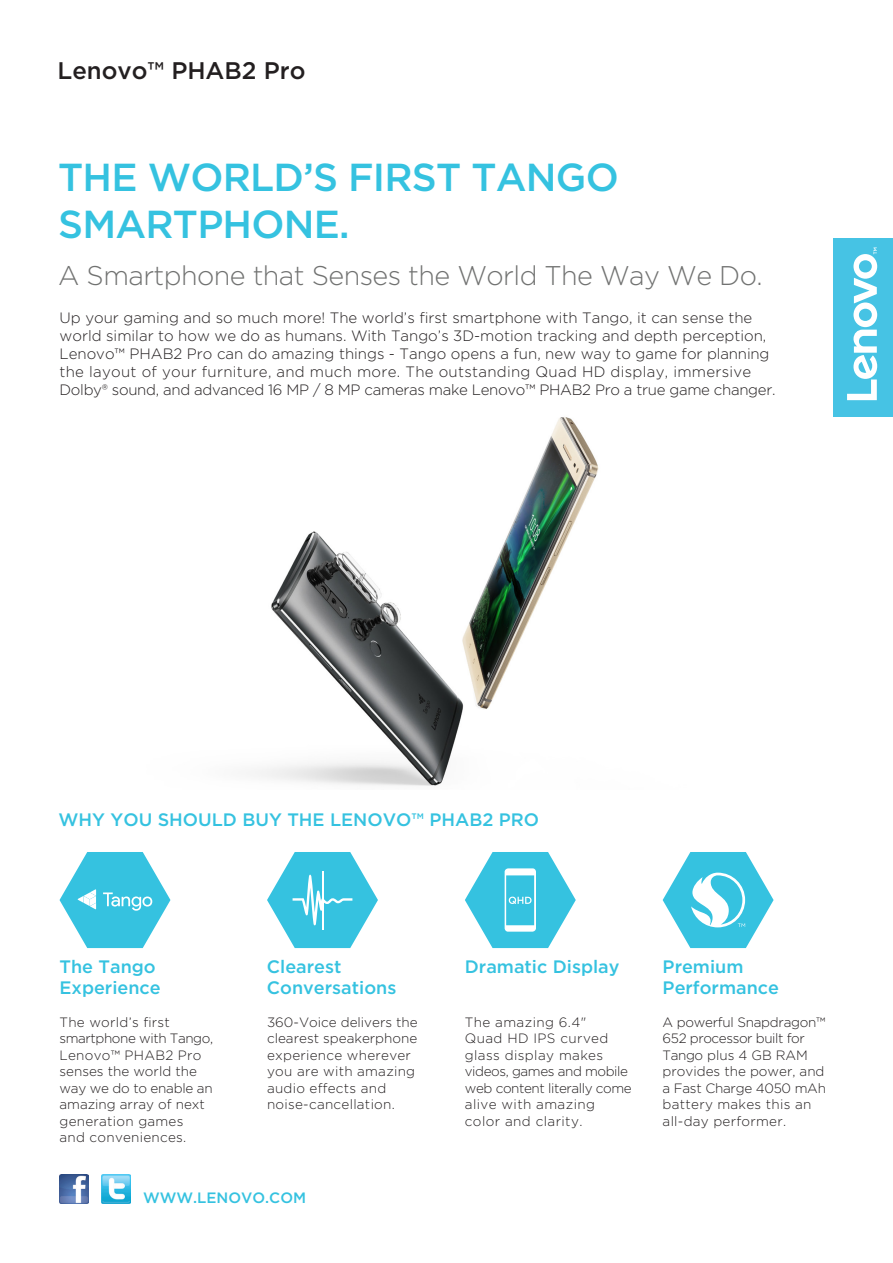
<style>
.page{position:relative;width:893px;height:1263px;background:#fff}
.page>*{position:absolute;margin:0;border:0;box-sizing:border-box;transform-origin:0 0}
.t1{font:500 39px/46.8px "Gotham";letter-spacing:-.02em;color:#35c2e0}
.t2{font:300 27px "Gotham";letter-spacing:-.02em;color:#717271}
.t3{font:500 24px "Gotham";color:#231f20}
.t4{font:500 18px/21px "Gotham";color:#35c2e0}
.t5{font:300 15px/18px "Gotham";color:#231f20}
.t6{font:500 15px "Gotham";color:#35c2e0}
.t7{font:300 13.5px/16.5px "Gotham";color:#231f20}
.t8{font:300 13.5px/16.5px "Gotham";letter-spacing:-.02em;color:#231f20}
.t9{font:300 13.5px/16.5px "Gotham";letter-spacing:.03em;color:#231f20}
.t10{font:300 13.5px/16.5px "Gotham";letter-spacing:.02em;color:#231f20}
</style>
<div class="page">
<img style="left:102px;top:1175px;width:28px;height:28px">
<img style="left:59px;top:1175px;width:29px;height:28px">
<div style="left:833px;top:238px;width:60px;height:179px;background:#46c3e4"></div>
<svg style="left:847px;top:248px;width:30px;height:152px"></svg>
<img style="left:255px;top:417px;width:344px;height:369px">
<svg style="left:267px;top:852px;width:111px;height:96px"></svg>
<hr style="left:322px;top:871px;width:1px;height:58px;background:#fff">
<svg style="left:465px;top:852px;width:111px;height:96px"></svg>
<svg style="left:663px;top:852px;width:111px;height:96px"></svg>
<svg style="left:60px;top:852px;width:110px;height:96px"></svg>
<h3 class="t3" style="left:58px;top:55px;width:249px">Lenovo™ PHAB2 Pro</h3>
<h1 class="t1" style="left:58px;top:153px;width:562px">THE WORLD’S FIRST TANGO<br>SMARTPHONE.</h1>
<h2 class="t2" style="left:58px;top:259px;width:706px">A Smartphone that Senses the World The Way We Do.</h2>
<p class="t5" style="left:60px;top:308px;width:717px">Up your gaming and so much more! The world’s first smartphone with Tango, it can sense the world similar to how we do as humans. With Tango’s 3D-motion tracking and depth perception, Lenovo™ PHAB2 Pro can do amazing things - Tango opens a fun, new way to game for planning the layout of your furniture, and much more. The outstanding Quad HD display, immersive Dolby® sound, and advanced 16 MP / 8 MP cameras make Lenovo™ PHAB2 Pro a true game changer.</p>
<p class="t4" style="left:58px;top:808px;width:114px">why you sho</p>
<p class="t4" style="left:198px;top:808px;width:103px">uld buy the</p>
<p class="t4" style="left:330px;top:808px;width:211px">LENOVO™ PHAB2 PRO</p>
<p class="t4" style="left:60px;top:956px;width:103px">The Tango<br>Experience</p>
<p class="t4" style="left:267px;top:956px;width:131px">Clearest<br>Conversations</p>
<p class="t4" style="left:465px;top:956px;width:156px">Dramatic Display</p>
<p class="t4" style="left:663px;top:956px;width:118px">Premium<br>Performance</p>
<p class="t7" style="left:60px;top:1013px;width:155px">The world’s first smartphone with Tango,<br>Lenovo™ PHAB2 Pro senses the world the way we do to enable an amazing array of next generation games<br>and conveniences.</p>
<p class="t10" style="left:267px;top:1013px;width:152px">360-Voice delivers the clearest speakerphone experience wherever you are with amazing audio effects and noise-cancellation.</p>
<p class="t9" style="left:465px;top:1013px;width:168px">The amazing 6.4"<br>Quad HD IPS curved glass display makes videos, games and mobile web content literally come alive with amazing color and clarity.</p>
<p class="t8" style="left:663px;top:1013px;width:165px">A powerful Snapdragon™<br>652 processor built for<br>Tango plus 4 GB RAM provides the power, and a Fast Charge 4050 mAh battery makes this an all-day performer.</p>
<p class="t6" style="left:143px;top:1188px;width:165px">WWW.LENOVO.COM</p>
</div>
